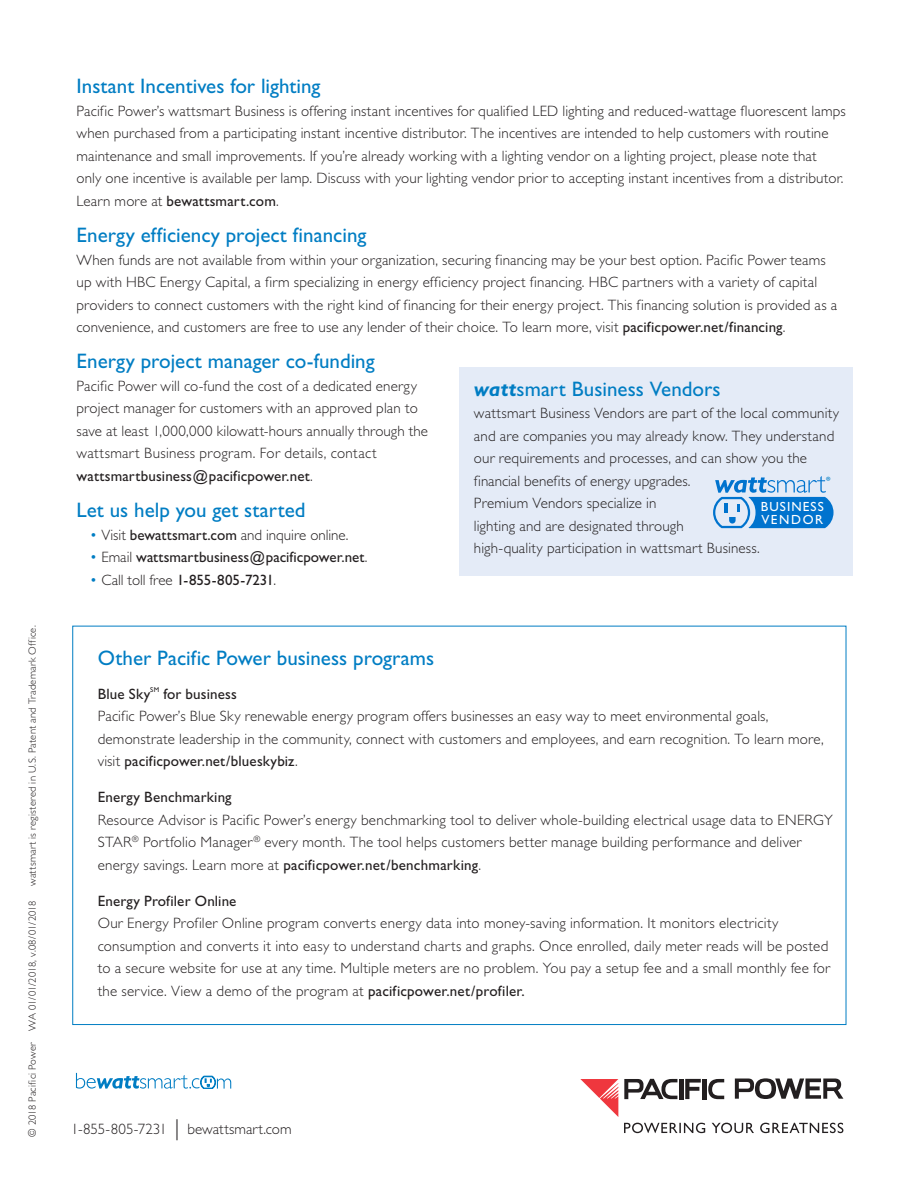
<style>
.page{position:relative;width:918px;height:1188px;background:#fff}
.page>*{position:absolute;margin:0;border:0;box-sizing:border-box;transform-origin:0 0}
.t1{font:21px "Gill Sans";color:#007dc3}
.t2{font:300 15px/22.5px "Gill Sans";letter-spacing:.01em;color:#231f20}
.t3{font:15px "Gill Sans";letter-spacing:.005em;color:#231f20}
.t4{font:13.35px "Gill Sans";letter-spacing:.08em;color:#fff}
.t5{font:12px "Myriad Pro";color:#007dc3}
.t6{font:300 10.5px "Gill Sans";letter-spacing:.02em;color:#231f20}
.t7{font:7.05px "Gill Sans";color:#231f20}
.s1{font-weight:400}
.s2{color:#007dc3}
.s3{font-weight:300;color:#007dc3}
.s4{font-weight:300}
.s5{font-weight:700;font-style:italic}
.s6{font-size:21px}
</style>
<div class="page">
<div style="left:459px;top:368px;width:393px;height:208px;background:#e4ebf7"></div>
<svg style="left:713px;top:476px;width:121px;height:52px"></svg>
<svg style="left:735px;top:1078px;width:108px;height:21px"></svg>
<svg style="left:624px;top:1079px;width:53px;height:20px"></svg>
<hr style="left:679px;top:1079px;width:4px;height:20px;background:#231f20">
<svg style="left:685px;top:1079px;width:16px;height:20px"></svg>
<hr style="left:703px;top:1079px;width:4px;height:20px;background:#231f20">
<svg style="left:708px;top:1079px;width:16px;height:20px"></svg>
<svg style="left:580px;top:1079px;width:38px;height:38px"></svg>
<svg style="left:624px;top:1123px;width:219px;height:10px"></svg>
<svg style="left:76px;top:1073px;width:155px;height:16px"></svg>
<p class="t6" style="left:27px;top:886px;width:262px;rotate:-90deg">wattsmart is registered in U.S. Patent and Trademark Office.</p>
<p class="t6" style="left:27px;top:1137px;width:237px;rotate:-90deg">© 2018 Pacifici Power WA 01/01/2018, v.08/01/2018</p>
<h1 class="t1" style="left:76px;top:74px;width:246px">Instant Incentives for lighting</h1>
<p class="t2" style="left:76px;top:99px;width:771px">Pacific Power’s wattsmart Business is offering instant incentives for qualified LED lighting and reduced-wattage fluorescent lamps when purchased from a participating instant incentive distributor. The incentives are intended to help customers with routine maintenance and small improvements. If you’re already working with a lighting vendor on a lighting project, please note that<br>only one incentive is available per lamp. Discuss with your lighting vendor prior to accepting instant incentives from a distributor.<br>Learn more at <span class="s1">bewattsmart.com</span>.</p>
<h1 class="t1" style="left:76px;top:223px;width:291px">Energy efficiency project financing</h1>
<p class="t2" style="left:77px;top:248px;width:762px">When funds are not available from within your organization, securing financing may be your best option. Pacific Power teams up with HBC Energy Capital, a firm specializing in energy efficiency project financing. HBC partners with a variety of capital providers to connect customers with the right kind of financing for their energy project. This financing solution is provided as a convenience, and customers are free to use any lender of their choice. To learn more, visit <span class="s1">pacificpower.net/financing</span>.</p>
<h1 class="t1" style="left:76px;top:349px;width:300px">Energy project manager co-funding</h1>
<p class="t2" style="left:77px;top:375px;width:353px">Pacific Power will co-fund the cost of a dedicated energy project manager for customers with an approved plan to save at least 1,000,000 kilowatt-hours annually through the wattsmart Business program. For details, contact <span class="s1">wattsmartbusiness@pacificpower.net</span>.</p>
<h1 class="t1" style="left:76px;top:498px;width:231px">Let us help you get started</h1>
<p class="t2" style="left:90px;top:524px;width:260px"><span class="s2">•</span> Visit <span class="s1">bewattsmart.com</span> and inquire online.</p>
<p class="t3" style="left:90px;top:549px;width:279px"><span class="s3">•</span> <span class="s4">Email</span> wattsmartbusiness@pacificpower.net<span class="s4">.</span></p>
<p class="t3" style="left:90px;top:571px;width:188px"><span class="s3">•</span> <span class="s4">Call toll free</span> 1-855-805-7231<span class="s4">.</span></p>
<h1 class="t1" style="left:474px;top:377px;width:248px"><span class="s5">watt</span>smart Business Vendors</h1>
<p class="t2" style="left:474px;top:402px;width:367px">wattsmart Business Vendors are part of the local community and are companies you may already know. They understand our requirements and processes, and can show you the financial benefits of energy upgrades.<br>Premium Vendors specialize in<br>lighting and are designated through<br>high-quality participation in wattsmart Business.</p>
<p class="t5" style="left:826px;top:474px;width:7px">®</p>
<p class="t4" style="left:761px;top:499px;width:64px">BUSINESS</p>
<p class="t4" style="left:761px;top:512px;width:63px">VENDOR</p>
<h1 class="t1" style="left:98px;top:646px;width:338px">Other Pacific Power business programs</h1>
<p class="t3" style="left:98px;top:685px;width:54px">Blue Sky</p>
<p class="t7" style="left:150px;top:685px;width:10px">SM</p>
<p class="t3" style="left:163px;top:685px;width:75px">for business</p>
<p class="t2" style="left:98px;top:705px;width:728px">Pacific Power’s Blue Sky renewable energy program offers businesses an easy way to meet environmental goals, demonstrate leadership in the community, connect with customers and employees, and earn recognition. To learn more, visit <span class="s1">pacificpower.net/blueskybiz</span>.</p>
<p class="t3" style="left:98px;top:788px;width:135px">Energy Benchmarking</p>
<p class="t2" style="left:98px;top:809px;width:737px">Resource Advisor is Pacific Power’s energy benchmarking tool to deliver whole-building electrical usage data to ENERGY<br>STAR<sup>®</sup> Portfolio Manager<sup>®</sup> every month. The tool helps customers better manage building performance and deliver energy savings. Learn more at <span class="s1">pacificpower.net/benchmarking</span>.</p>
<p class="t3" style="left:98px;top:892px;width:140px">Energy Profiler Online</p>
<p class="t2" style="left:98px;top:912px;width:734px">Our Energy Profiler Online program converts energy data into money-saving information. It monitors electricity consumption and converts it into easy to understand charts and graphs. Once enrolled, daily meter reads will be posted to a secure website for use at any time. Multiple meters are no problem. You pay a setup fee and a small monthly fee for the service. View a demo of the program at <span class="s1">pacificpower.net/profiler.</span></p>
<p class="t2" style="left:71px;top:1118px;width:222px">1-855-805-7231 <span class="s6">|</span> bewattsmart.com</p>
</div>
